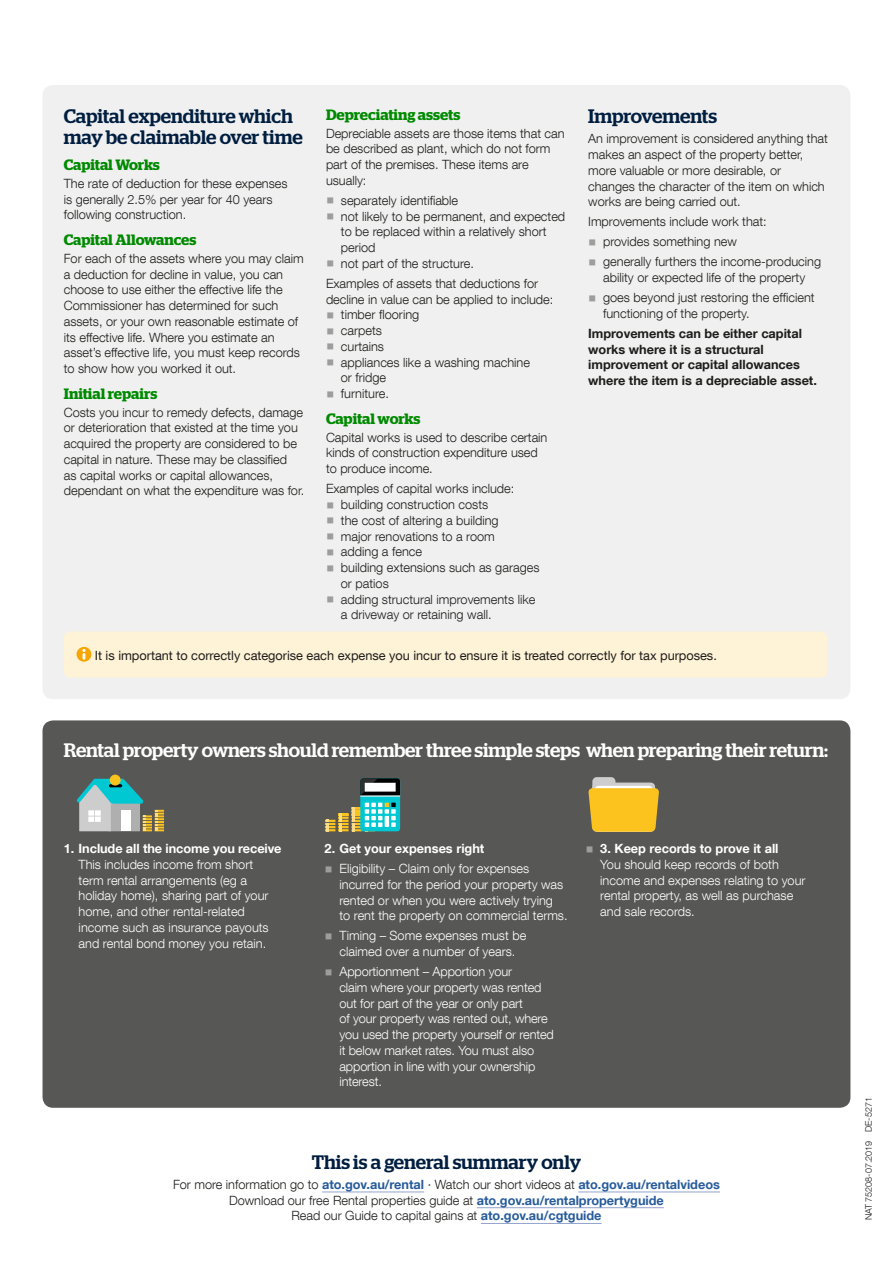
<style>
.page{position:relative;width:893px;height:1263px;background:#fff}
.page>*{position:absolute;margin:0;border:0;box-sizing:border-box;transform-origin:0 0}
.t1{font:500 19.5px/21px "Stag";color:#001e40}
.t2{font:500 19.5px "Stag";letter-spacing:-.01em;color:#fff}
.t3{font:600 15px "Stag";color:#008a00}
.t4{font:300 12.75px/15.8px "Helvetica Neue LT Com";color:#1d1d1b}
.ol_li{font:300 12.75px/15.8px "Helvetica Neue LT Com";color:#fff}
.t5{font:700 12.75px/15.8px "Helvetica Neue LT Com";color:#1d1d1b}
.t6{font:12.75px "Helvetica Neue LT Com";color:#1d1d1b}
.ol_li-2{font:700 12.75px "Helvetica Neue LT Com";color:#fff}
.p_jobnumber{font:300 9px "Helvetica Neue LT Com";color:#1d1d1b}
.s1{font-weight:700}
.s2{font-weight:700;color:#275b9b}
</style>
<div class="page">
<div style="left:43px;top:85px;width:807px;height:614px;background:#f0f0f0;border-radius:11px"></div>
<div style="left:64px;top:631px;width:763px;height:46px;background:#fff3d7;border-radius:6px"></div>
<div style="left:77px;top:647px;width:14px;height:15px;background:#f7a600;border-radius:50%"></div>
<svg style="left:82px;top:650px;width:4px;height:8px"></svg>
<div style="left:43px;top:720px;width:807px;height:388px;background:#575756;border-radius:11px"></div>
<hr style="left:322px;top:1192px;width:102px;height:1px;background:#95a4cd">
<hr style="left:578px;top:1192px;width:142px;height:1px;background:#95a4cd">
<hr style="left:477px;top:1207px;width:187px;height:1px;background:#95a4cd">
<hr style="left:481px;top:1223px;width:121px;height:1px;background:#95a4cd">
<div style="left:110px;top:775px;width:11px;height:10px;background:#fcc31f;border-radius:50%"></div>
<svg style="left:76px;top:778px;width:88px;height:53px"></svg>
<div style="left:592px;top:777px;width:23px;height:40px;background:#cdcdcd;border-radius:4px"></div>
<div style="left:592px;top:782px;width:63px;height:50px;background:#cdcdcd;border-radius:4px"></div>
<div style="left:594px;top:786px;width:59px;height:46px;background:#fff;border-radius:4px"></div>
<svg style="left:588px;top:788px;width:71px;height:44px;background:#f1bc24"></svg>
<div style="left:360px;top:778px;width:40px;height:53px;background:#00c8d3;border-radius:3px"></div>
<div style="left:360px;top:778px;width:40px;height:18px;background:#000"></div>
<hr style="left:360px;top:795px;width:40px;height:2px;background:#fff">
<svg style="left:325px;top:778px;width:71px;height:53px"></svg>
<h2 class="t1" style="left:64px;top:106px;width:240px">Capital expenditure which may be claimable over time</h2>
<h3 class="t3" style="left:64px;top:156px;width:98px">Capital Works</h3>
<p class="t4" style="left:64px;top:175px;width:225px">The rate of deduction for these expenses is generally 2.5% per year for 40 years following construction.</p>
<h3 class="t3" style="left:64px;top:231px;width:134px">Capital Allowances</h3>
<p class="t4" style="left:64px;top:250px;width:241px">For each of the assets where you may claim a deduction for decline in value, you can choose to use either the effective life the Commissioner has determined for such assets, or your own reasonable estimate of its effective life. Where you estimate an asset’s effective life, you must keep records to show how you worked it out.</p>
<h3 class="t3" style="left:64px;top:385px;width:95px">Initial repairs</h3>
<p class="t4" style="left:64px;top:404px;width:242px">Costs you incur to remedy defects, damage or deterioration that existed at the time you acquired the property are considered to be capital in nature. These may be classified<br>as capital works or capital allowances, dependant on what the expenditure was for.</p>
<h3 class="t3" style="left:326px;top:106px;width:136px">Depreciating assets</h3>
<p class="t4" style="left:326px;top:125px;width:240px">Depreciable assets are those items that can be described as plant, which do not form part of the premises. These items are usually:</p>
<p class="t4" style="left:341px;top:192px;width:119px">separately identifiable</p>
<p class="t4" style="left:341px;top:208px;width:226px">not likely to be permanent, and expected to be replaced within a relatively short period</p>
<p class="t4" style="left:341px;top:255px;width:135px">not part of the structure.</p>
<p class="t4" style="left:326px;top:275px;width:229px">Examples of assets that deductions for decline in value can be applied to include:</p>
<p class="t4" style="left:341px;top:307px;width:80px">timber flooring</p>
<p class="t4" style="left:341px;top:323px;width:43px">carpets</p>
<p class="t4" style="left:341px;top:338px;width:45px">curtains</p>
<p class="t4" style="left:341px;top:354px;width:191px">appliances like a washing machine or fridge</p>
<p class="t4" style="left:341px;top:386px;width:50px">furniture.</p>
<h3 class="t3" style="left:326px;top:410px;width:96px">Capital works</h3>
<p class="t4" style="left:326px;top:429px;width:223px">Capital works is used to describe certain kinds of construction expenditure used to produce income.</p>
<p class="t4" style="left:326px;top:481px;width:190px">Examples of capital works include:</p>
<p class="t4" style="left:341px;top:496px;width:149px">building construction costs</p>
<p class="t4" style="left:341px;top:512px;width:159px">the cost of altering a building</p>
<p class="t4" style="left:341px;top:528px;width:156px">major renovations to a room</p>
<p class="t4" style="left:341px;top:544px;width:83px">adding a fence</p>
<p class="t4" style="left:341px;top:559px;width:200px">building extensions such as garages or patios</p>
<p class="t4" style="left:341px;top:591px;width:196px">adding structural improvements like a driveway or retaining wall.</p>
<h2 class="t1" style="left:588px;top:106px;width:130px">Improvements</h2>
<p class="t4" style="left:588px;top:131px;width:241px">An improvement is considered anything that makes an aspect of the property better, more valuable or more desirable, or changes the character of the item on which works are being carried out.</p>
<p class="t4" style="left:588px;top:214px;width:180px">Improvements include work that:</p>
<p class="t4" style="left:603px;top:234px;width:135px">provides something new</p>
<p class="t4" style="left:603px;top:254px;width:219px">generally furthers the income-producing ability or expected life of the property</p>
<p class="t4" style="left:603px;top:289px;width:213px">goes beyond just restoring the efficient functioning of the property.</p>
<p class="t5" style="left:588px;top:325px;width:230px">Improvements can be either capital works where it is a structural improvement or capital allowances where the item is a depreciable asset.</p>
<h2 class="t6" style="left:95px;top:647px;width:623px">It is important to correctly categorise each expense you incur to ensure it is treated correctly for tax purposes.</h2>
<h2 class="t2" style="left:64px;top:739px;width:766px">Rental property owners should remember three simple steps when preparing their return:</h2>
<p class="ol_li" style="left:79px;top:840px;width:204px;text-indent:-15px"><span class="s1">1. Include all the income you receive </span>This includes income from short<br>term rental arrangements (eg a holiday home), sharing part of your home, and other rental-related income such as insurance payouts and rental bond money you retain.</p>
<p class="ol_li-2" style="left:325px;top:840px;width:161px">2. Get your expenses right</p>
<p class="ol_li" style="left:339px;top:860px;width:230px">Eligibility – Claim only for expenses incurred for the period your property was rented or when you were actively trying<br>to rent the property on commercial terms.</p>
<p class="ol_li" style="left:339px;top:928px;width:188px">Timing – Some expenses must be claimed over a number of years.</p>
<p class="ol_li" style="left:339px;top:963px;width:216px">Apportionment – Apportion your<br>claim where your property was rented out for part of the year or only part<br>of your property was rented out, where you used the property yourself or rented it below market rates. You must also apportion in line with your ownership interest.</p>
<p class="ol_li" style="left:600px;top:840px;width:207px"><span class="s1">3. Keep records to prove it all<br></span>You should keep records of both income and expenses relating to your rental property, as well as purchase and sale records.</p>
<h2 class="t1" style="left:312px;top:1151px;width:271px">This is a general summary only</h2>
<p class="t4" style="left:173px;top:1176px;width:548px">For more information go to <span class="s2">ato.gov.au/rental</span> · Watch our short videos at <span class="s2">ato.gov.au/rentalvideos</span></p>
<p class="t4" style="left:229px;top:1192px;width:436px">Download our free Rental properties guide at <span class="s2">ato.gov.au/rentalpropertyguide</span></p>
<p class="t4" style="left:291px;top:1208px;width:312px">Read our Guide to capital gains at <span class="s2">ato.gov.au/cgtguide</span></p>
<p class="p_jobnumber" style="left:863px;top:1220px;width:125px;rotate:-90deg">NAT 75208-07.2019 DE-5271</p>
</div>
